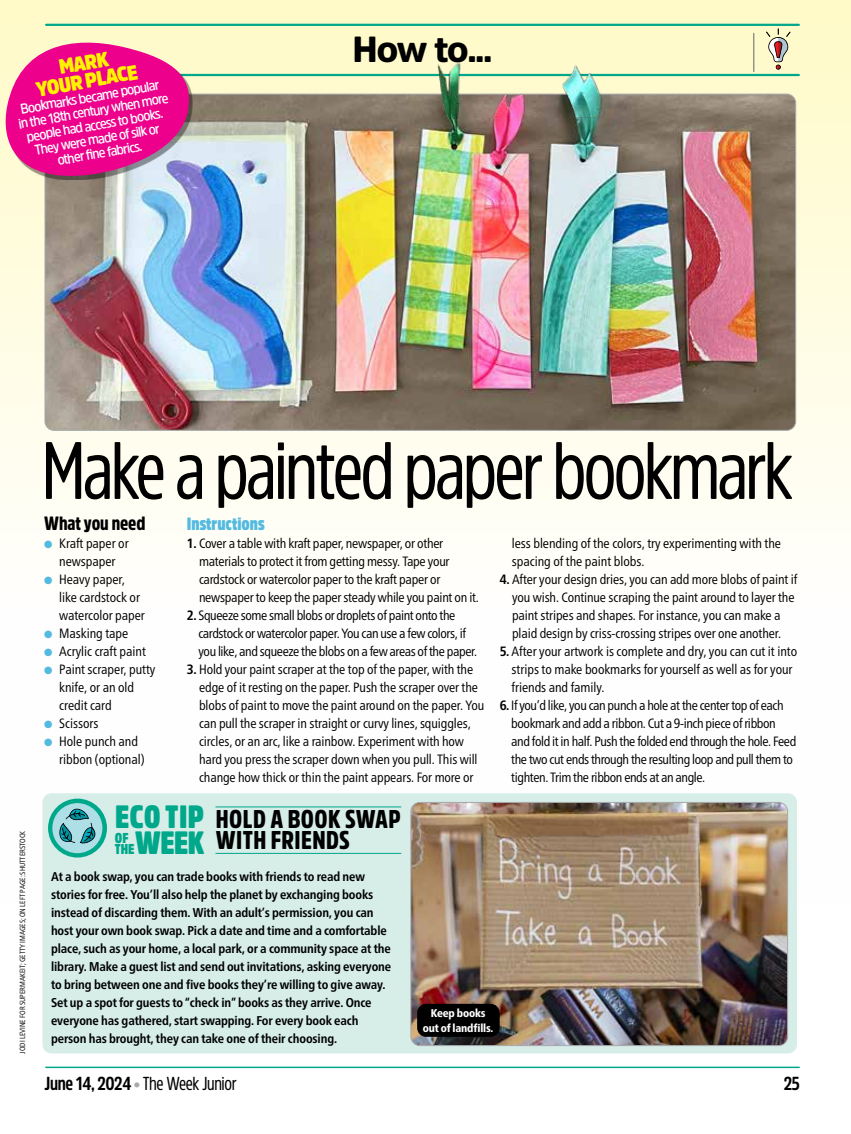
<style>
.page{position:relative;width:851px;height:1134px;background:#fff}
.page>*{position:absolute;margin:0;border:0;box-sizing:border-box;transform-origin:0 0}
.t1{font:81px "Amsi Pro Cond";letter-spacing:-.035em;color:#000}
.t2{font:900 36px "Amsi Pro";color:#000}
.t3{font:900 31.95px/27px "Amsi Pro Cond";letter-spacing:-.01em;color:#00a88b;text-align:right}
.t4{font:900 25.5px/21px "Amsi Pro Cond";letter-spacing:.015em;color:#000}
.t5{font:900 20.55px/18px "Amsi Pro Narw";color:#fff200;text-align:center}
.t6{font:900 19.2px "Amsi Pro Cond";letter-spacing:-.005em;color:#000}
.t7{font:18.75px "Amsi Pro Cond";letter-spacing:-.02em;color:#000}
.t8{font:700 18.75px "Amsi Pro Cond";color:#000}
.t9{font:900 17.7px "Amsi Pro Cond";color:#53bae0}
.t10{font:600 14.25px/14.2px "Amsi Pro Narw";color:#fff;text-align:center}
.t11{font:900 14.25px/11.6px "Amsi Pro Cond";color:#00a88b}
.t12{font:condensed 13.5px/18px "Frutiger Neue LT Pro";letter-spacing:-.01em;color:#000}
.t13{font:condensed 13.5px/18px "Frutiger Neue LT Pro";letter-spacing:-.03em;color:#000}
.t14{font:700 condensed 12.75px/18px "Frutiger Neue LT Pro";letter-spacing:-.01em;color:#000}
.t15{font:800 condensed 11.25px/15px "Frutiger Neue LT Pro";letter-spacing:-.015em;color:#fff;text-align:center}
.t16{font:condensed 7.5px "Frutiger Neue LT Pro";letter-spacing:-.005em;color:#000}
.s1{color:#53bae0}
.s2{font-weight:700}
.s3{font-weight:700;color:#a7a9ac}
</style>
<div class="page">
<div style="left:0;top:0;width:850px;height:905px;background:linear-gradient(to bottom,#fef9cb,#fff)"></div>
<hr style="left:46px;top:1067px;width:753px;height:1px;background:#00a88b">
<hr style="left:46px;top:24px;width:752px;height:2px;background:#00a88b">
<hr style="left:46px;top:74px;width:752px;height:2px;background:#00a88b">
<svg style="left:766px;top:29px;width:24px;height:41px"></svg>
<hr style="left:753px;top:33px;width:1px;height:39px;background:#636466">
<img style="left:45px;top:94px;width:750px;height:336px">
<div style="left:43px;top:793px;width:754px;height:260px;background:#d6ede8;border-radius:9px"></div>
<img style="left:412px;top:804px;width:374px;height:242px">
<div style="left:410px;top:802px;width:378px;height:244px;border:1px solid #a7a9ac;border-radius:9px"></div>
<svg style="left:48px;top:799px;width:59px;height:59px"></svg>
<div style="left:52px;top:803px;width:50px;height:50px;background:#aedfe6;border-radius:50%"></div>
<svg style="left:56px;top:802px;width:46px;height:43px"></svg>
<div style="left:417px;top:1004px;width:82px;height:33px;background:#000;border-radius:9px"></div>
<hr style="left:215px;top:807px;width:186px;height:1px;background:#00a88b">
<hr style="left:215px;top:853px;width:186px;height:1px;background:#00a88b">
<svg style="left:0;top:35px;width:193px;height:149px;background:#e7489e"></svg>
<img style="left:387px;top:46px;width:250px;height:96px">
<h3 class="t5" style="left:31px;top:63px;width:105px;rotate:-10deg">MARK<br>YOUR PLACE</h3>
<p class="t10" style="left:15px;top:102px;width:153px;rotate:-10deg">Bookmarks became popular in the 18th century when more people had access to books.<br>They were made of silk or other fi ne fabrics.</p>
<h2 class="t2" style="left:352px;top:24px;width:141px">How to...</h2>
<p class="t16" style="left:18px;top:1054px;width:224px;rotate:-90deg">JODI LEVINE FOR SUPERMAKEIT; GETTY IMAGES; ON LEFT PAGE: SHUTTERSTOCK</p>
<h1 class="t1" style="left:42px;top:415px;width:752px">Make a painted paper bookmark</h1>
<h3 class="t6" style="left:44px;top:510px;width:103px">What you need</h3>
<p class="t12" style="left:44px;top:535px;width:86px;text-align:center"><span class="s1">●</span> Kraft paper or newspaper</p>
<p class="t12" style="left:59px;top:571px;width:87px;text-indent:-15px"><span class="s1">●</span> Heavy paper, like cardstock or watercolor paper</p>
<p class="t12" style="left:44px;top:625px;width:86px"><span class="s1">●</span> Masking tape</p>
<p class="t12" style="left:44px;top:643px;width:103px"><span class="s1">●</span> Acrylic craft paint</p>
<p class="t12" style="left:59px;top:661px;width:98px;text-indent:-15px"><span class="s1">●</span> Paint scraper, putty knife, or an old credit card</p>
<p class="t12" style="left:44px;top:715px;width:56px"><span class="s1">●</span> Scissors</p>
<p class="t12" style="left:59px;top:733px;width:87px;text-indent:-15px"><span class="s1">●</span> Hole punch and ribbon (optional)</p>
<h3 class="t9" style="left:187px;top:512px;width:79px">Instructions</h3>
<p class="t12" style="left:199px;top:535px;width:281px;text-indent:-12px"><span class="s2">1.</span> Cover a table with kraft paper, newspaper, or other materials to protect it from getting messy. Tape your cardstock or watercolor paper to the kraft paper or newspaper to keep the paper steady while you paint on it.</p>
<p class="t13" style="left:198px;top:607px;width:280px;text-indent:-12px"><span class="s2">2.</span> Squeeze some small blobs or droplets of paint onto the cardstock or watercolor paper. You can use a few colors, if you like, and squeeze the blobs on a few areas of the paper.</p>
<p class="t12" style="left:199px;top:661px;width:287px;text-indent:-12px"><span class="s2">3.</span> Hold your paint scraper at the top of the paper, with the edge of it resting on the paper. Push the scraper over the blobs of paint to move the paint around on the paper. You can pull the scraper in straight or curvy lines, squiggles, circles, or an arc, like a rainbow. Experiment with how hard you press the scraper down when you pull. This will change how thick or thin the paint appears. For more or</p>
<p class="t12" style="left:512px;top:535px;width:271px">less blending of the colors, try experimenting with the spacing of the paint blobs.</p>
<p class="t12" style="left:512px;top:571px;width:286px;text-indent:-12px"><span class="s2">4.</span> After your design dries, you can add more blobs of paint if you wish. Continue scraping the paint around to layer the paint stripes and shapes. For instance, you can make a plaid design by criss-crossing stripes over one another.</p>
<p class="t12" style="left:511px;top:643px;width:287px;text-indent:-12px"><span class="s2">5.</span> After your artwork is complete and dry, you can cut it into strips to make bookmarks for yourself as well as for your friends and family.</p>
<p class="t13" style="left:511px;top:697px;width:286px;text-indent:-12px"><span class="s2">6.</span> If you’d like, you can punch a hole at the center top of each bookmark and add a ribbon. Cut a 9-inch piece of ribbon and fold it in half. Push the folded end through the hole. Feed the two cut ends through the resulting loop and pull them to tighten. Trim the ribbon ends at an angle.</p>
<h3 class="t3" style="left:115px;top:802px;width:90px">ECO TIP<br>WEEK</h3>
<p class="t11" style="left:115px;top:832px;width:21px">OF<br>THE</p>
<h3 class="t4" style="left:216px;top:808px;width:186px">HOLD A BOOK SWAP<br>WITH FRIENDS</h3>
<p class="t14" style="left:51px;top:868px;width:342px">At a book swap, you can trade books with friends to read new stories for free. You’ll also help the planet by exchanging books instead of discarding them. With an adult’s permission, you can host your own book swap. Pick a date and time and a comfortable place, such as your home, a local park, or a community space at the library. Make a guest list and send out invitations, asking everyone to bring between one and five books they’re willing to give away.<br>Set up a spot for guests to “check in” books as they arrive. Once everyone has gathered, start swapping. For every book each person has brought, they can take one of their choosing.</p>
<h3 class="t7" style="left:45px;top:1070px;width:193px"><span class="s2">June 14, 2024</span> <span class="s3">•</span> The Week Junior</h3>
<p class="t15" style="left:423px;top:1005px;width:72px">Keep books out of landfills.</p>
<h3 class="t8" style="left:783px;top:1070px;width:18px">25</h3>
</div>
